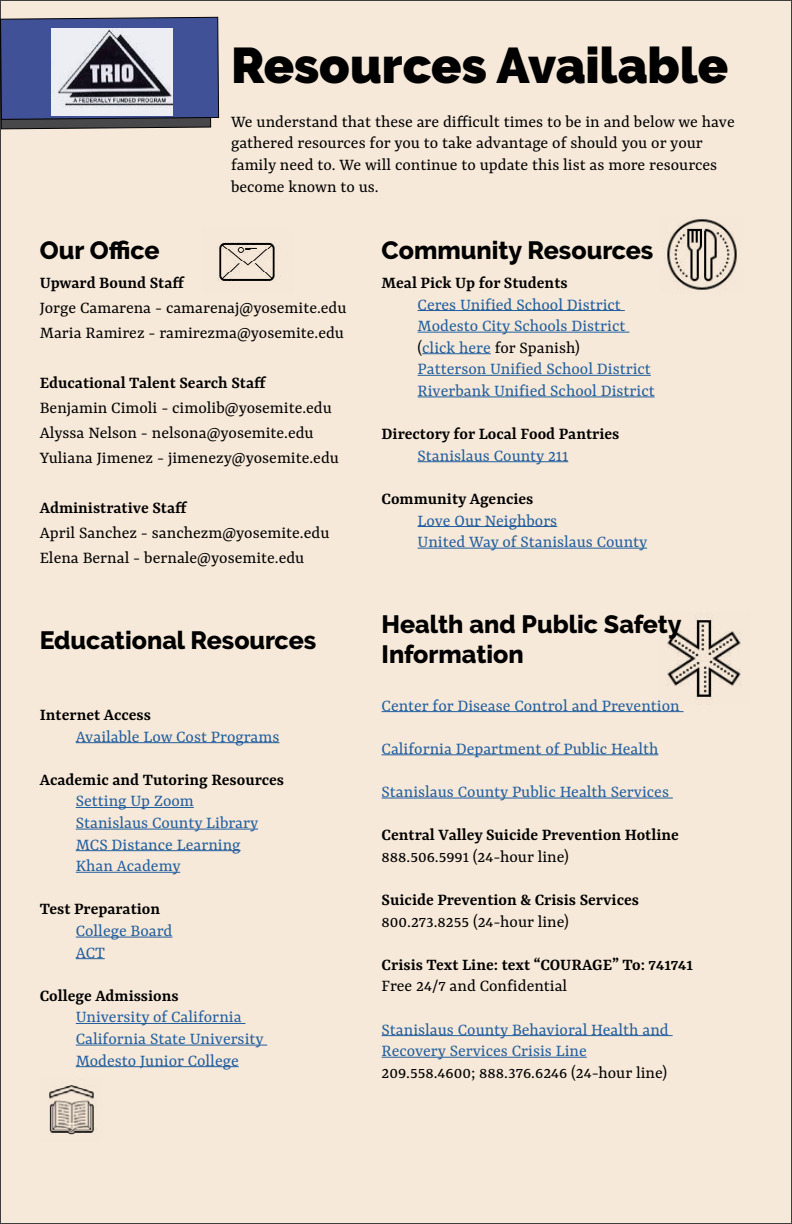
<style>
.page{position:relative;width:792px;height:1224px;background:#f7e9d9}
.page>*{position:absolute;margin:0;border:0;box-sizing:border-box;transform-origin:0 0}
.t1{font:900 50px "Raleway";color:#000}
.t2{font:800 25px/30px "Raleway";color:#000}
.t3{font:18px/25px "Yrsa";color:#000}
.t4{font:18px/21.6px "Yrsa";color:#215e9e}
.t5{font:600 18px "Yrsa";color:#000}
.s1{color:#000}
</style>
<div class="page">
<svg style="left:0;top:16px;width:220px;height:114px;background:#4c578a"></svg>
<img style="left:217px;top:242px;width:60px;height:40px">
<img style="left:667px;top:219px;width:70px;height:71px">
<img style="left:667px;top:619px;width:74px;height:79px">
<img style="left:51px;top:29px;width:122px;height:86px">
<img style="left:49px;top:1085px;width:48px;height:50px">
<hr style="left:76px;top:742px;width:204px;height:1px;background:#215e9e">
<hr style="left:76px;top:807px;width:118px;height:1px;background:#215e9e">
<hr style="left:76px;top:829px;width:182px;height:1px;background:#215e9e">
<hr style="left:76px;top:850px;width:165px;height:1px;background:#215e9e">
<hr style="left:76px;top:872px;width:104px;height:1px;background:#215e9e">
<hr style="left:76px;top:937px;width:97px;height:1px;background:#215e9e">
<svg style="left:76px;top:958px;width:29px;height:1px"></svg>
<hr style="left:76px;top:1023px;width:169px;height:1px;background:#215e9e">
<hr style="left:76px;top:1045px;width:191px;height:1px;background:#215e9e">
<hr style="left:76px;top:1066px;width:163px;height:1px;background:#215e9e">
<hr style="left:418px;top:310px;width:207px;height:1px;background:#215e9e">
<hr style="left:418px;top:332px;width:211px;height:1px;background:#215e9e">
<hr style="left:422px;top:353px;width:69px;height:1px;background:#215e9e">
<hr style="left:418px;top:375px;width:233px;height:1px;background:#215e9e">
<hr style="left:418px;top:397px;width:237px;height:1px;background:#215e9e">
<hr style="left:418px;top:461px;width:150px;height:1px;background:#215e9e">
<hr style="left:418px;top:526px;width:139px;height:1px;background:#215e9e">
<hr style="left:418px;top:548px;width:229px;height:1px;background:#215e9e">
<hr style="left:382px;top:711px;width:302px;height:1px;background:#215e9e">
<hr style="left:382px;top:754px;width:276px;height:1px;background:#215e9e">
<hr style="left:382px;top:798px;width:291px;height:1px;background:#215e9e">
<hr style="left:382px;top:1035px;width:291px;height:1px;background:#215e9e">
<hr style="left:382px;top:1057px;width:205px;height:1px;background:#215e9e">
<h1 class="t1" style="left:231px;top:36px;width:499px">Resources Available</h1>
<p class="t3" style="left:231px;top:112px;width:505px;line-height:21.6px">We understand that these are difficult times to be in and below we have gathered resources for you to take advantage of should you or your family need to. We will continue to update this list as more resources become known to us.</p>
<h2 class="t2" style="left:40px;top:235px;width:121px">Our Office</h2>
<p class="t5" style="left:40px;top:272px;width:147px">Upward Bound Staff</p>
<p class="t3" style="left:40px;top:296px;width:308px">Jorge Camarena - camarenaj@yosemite.edu<br>Maria Ramirez - ramirezma@yosemite.edu</p>
<p class="t5" style="left:40px;top:372px;width:228px">Educational Talent Search Staff</p>
<p class="t3" style="left:40px;top:396px;width:301px">Benjamin Cimoli - cimolib@yosemite.edu<br>Alyssa Nelson - nelsona@yosemite.edu<br>Yuliana Jimenez - jimenezy@yosemite.edu</p>
<p class="t5" style="left:40px;top:497px;width:149px">Administrative Staff</p>
<p class="t3" style="left:40px;top:521px;width:291px">April Sanchez - sanchezm@yosemite.edu<br>Elena Bernal - bernale@yosemite.edu</p>
<h2 class="t2" style="left:40px;top:625px;width:278px">Educational Resources</h2>
<p class="t5" style="left:40px;top:704px;width:113px">Internet Access</p>
<p class="t4" style="left:76px;top:727px;width:205px">Available Low Cost Programs</p>
<p class="t5" style="left:40px;top:769px;width:246px">Academic and Tutoring Resources</p>
<p class="t4" style="left:76px;top:791px;width:184px">Setting Up Zoom<br>Stanislaus County Library<br>MCS Distance Learning<br>Khan Academy</p>
<p class="t5" style="left:40px;top:898px;width:122px">Test Preparation</p>
<p class="t4" style="left:76px;top:921px;width:98px">College Board<br>ACT</p>
<p class="t5" style="left:40px;top:985px;width:140px">College Admissions</p>
<p class="t4" style="left:76px;top:1007px;width:189px">University of California<br>California State University<br>Modesto Junior College</p>
<h2 class="t2" style="left:382px;top:235px;width:273px">Community Resources</h2>
<p class="t5" style="left:382px;top:272px;width:188px">Meal Pick Up for Students</p>
<p class="t4" style="left:418px;top:294px;width:239px">Ceres Unified School District<br>Modesto City Schools District <span class="s1">(</span>click here <span class="s1">for Spanish)<br></span>Patterson Unified School District<br>Riverbank Unified School District</p>
<p class="t5" style="left:382px;top:423px;width:239px">Directory for Local Food Pantries</p>
<p class="t4" style="left:418px;top:446px;width:152px">Stanislaus County 211</p>
<p class="t5" style="left:382px;top:488px;width:153px">Community Agencies</p>
<p class="t4" style="left:418px;top:510px;width:231px">Love Our Neighbors<br>United Way of Stanislaus County</p>
<h2 class="t2" style="left:382px;top:609px;width:302px">Health and Public Safety<br>Information</h2>
<p class="t4" style="left:382px;top:696px;width:300px">Center for Disease Control and Prevention</p>
<p class="t4" style="left:382px;top:739px;width:278px">California Department of Public Health</p>
<p class="t4" style="left:382px;top:782px;width:289px">Stanislaus County Public Health Services</p>
<p class="t5" style="left:382px;top:824px;width:299px">Central Valley Suicide Prevention Hotline</p>
<p class="t3" style="left:382px;top:845px;width:189px">888.506.5991 (24-hour line)</p>
<p class="t5" style="left:382px;top:889px;width:259px">Suicide Prevention &amp; Crisis Services</p>
<p class="t3" style="left:382px;top:910px;width:189px">800.273.8255 (24-hour line)</p>
<p class="t5" style="left:382px;top:953px;width:313px">Crisis Text Line: text “COURAGE” To: 741741</p>
<p class="t3" style="left:382px;top:975px;width:187px">Free 24/7 and Confidential</p>
<p class="t4" style="left:382px;top:1020px;width:289px">Stanislaus County Behavioral Health and<br>Recovery Services Crisis Line</p>
<p class="t3" style="left:382px;top:1061px;width:287px">209.558.4600; 888.376.6246 (24-hour line)</p>
</div>
